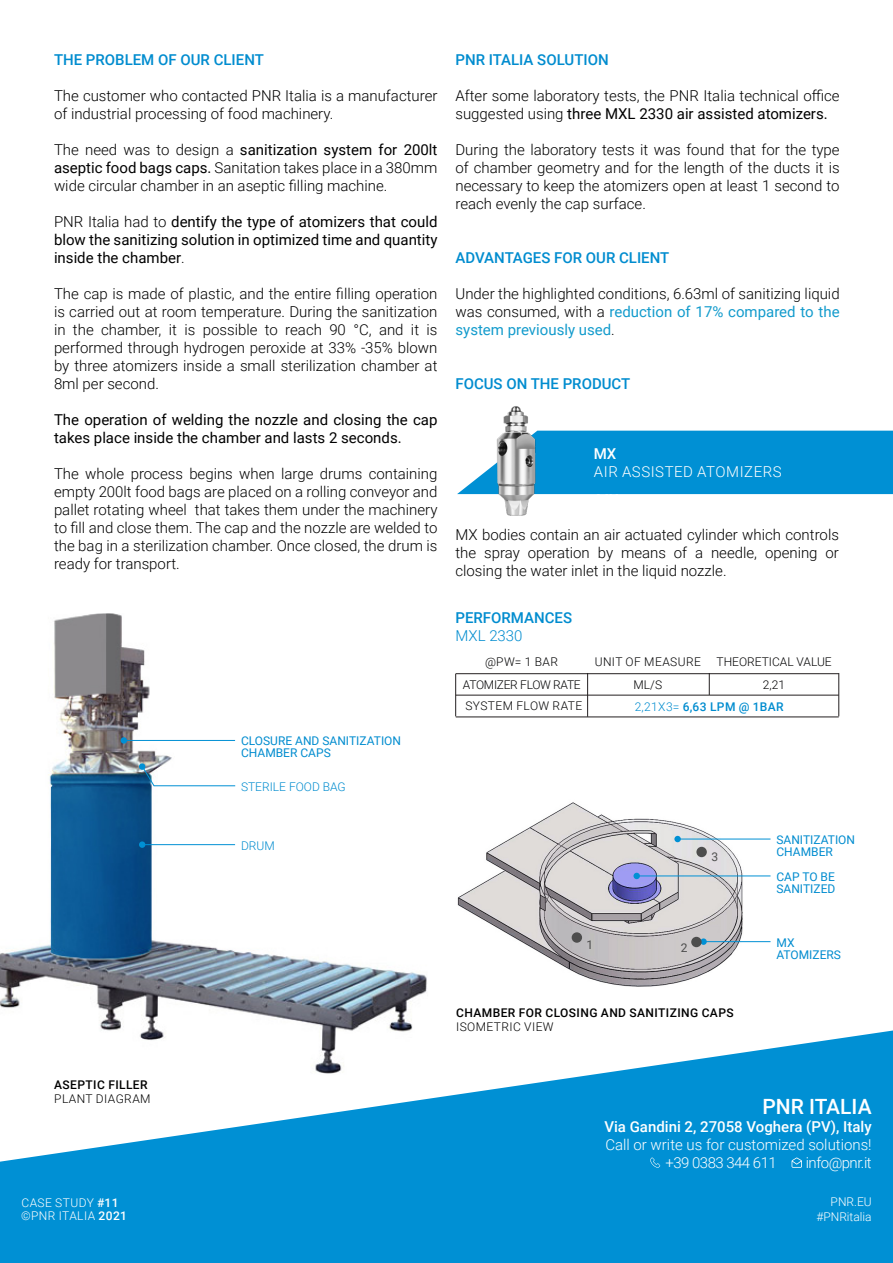
<style>
.page{position:relative;width:893px;height:1263px;background:#fff}
.page>*{position:absolute;margin:0;border:0;box-sizing:border-box;transform-origin:0 0}
.t1{font:500 21px "Roboto";color:#fff}
.t2{font:300 15px/18px "Roboto";color:#000001;text-align:justify}
.t3{font:15px/18px "Roboto";color:#000001;text-align:justify}
.t4{font:500 15px "Roboto";color:#008ccf}
.t5{font:300 15px "Roboto";color:#fff}
.t6{font:500 15px "Roboto";color:#fff}
.t7{font:300 15px "Roboto";letter-spacing:-.035em;color:#fff}
.t8{font:300 15px/18px "Roboto";letter-spacing:.035em;color:#fff}
.t9{font:300 15px "Roboto";color:#008ccf}
.t10{font:12px/12px "Roboto";color:#008ccf}
.t11{font:500 12px "Roboto";letter-spacing:.035em;color:#000001}
.t12{font:300 12px "Roboto";color:#020203}
.t13{font:300 12px "Roboto";letter-spacing:.035em;color:#020203}
.t14{font:300 12px "Roboto";letter-spacing:.035em;color:#fff}
.t15{font:300 12px "Roboto";letter-spacing:.035em;color:#000001}
.t16{font:500 12px "Roboto";letter-spacing:.035em;color:#008ccf}
.t17{font:300 12px "Roboto";color:#008ccf}
.t18{font:300 12px "Roboto";letter-spacing:-.025em;color:#020203}
.t19{font:300 12px "Roboto";letter-spacing:.015em;color:#fff}
.t20{font:12px "Roboto";color:#4d4d4d}
.s1{font-weight:400}
.s2{font-weight:300}
.s3{font-weight:400;color:#129bcc}
.s4{font-weight:500}
</style>
<div class="page">
<svg style="left:0;top:1030px;width:893px;height:233px;fill:#0090d4"></svg>
<img style="left:457px;top:802px;width:287px;height:185px">
<img style="left:0;top:613px;width:428px;height:462px">
<hr style="left:456px;top:673px;width:383px;height:1px;background:#231f20">
<hr style="left:456px;top:695px;width:383px;height:1px;background:#231f20">
<hr style="left:456px;top:717px;width:383px;height:1px;background:#231f20">
<hr style="left:455px;top:674px;width:1px;height:42px;background:#231f20">
<hr style="left:587px;top:673px;width:1px;height:44px;background:#231f20">
<svg style="left:709px;top:674px;width:1px;height:21px"></svg>
<hr style="left:838px;top:673px;width:1px;height:43px;background:#231f20">
<svg style="left:457px;top:431px;width:436px;height:63px;background:#1398d7"></svg>
<img style="left:495px;top:406px;width:44px;height:109px">
<div style="left:139px;top:841px;width:6px;height:7px;background:#0090d4;border-radius:50%"></div>
<div style="left:139px;top:763px;width:6px;height:7px;background:#0090d4;border-radius:50%"></div>
<div style="left:121px;top:737px;width:6px;height:7px;background:#0090d4;border-radius:50%"></div>
<hr style="left:142px;top:844px;width:93px;height:1px;background:#0090d4">
<svg style="left:142px;top:766px;width:94px;height:20px"></svg>
<hr style="left:124px;top:740px;width:111px;height:1px;background:#0090d4">
<svg style="left:650px;top:1157px;width:10px;height:11px"></svg>
<svg style="left:792px;top:1157px;width:10px;height:11px"></svg>
<div style="left:633px;top:873px;width:7px;height:6px;background:#0090d4;border-radius:50%"></div>
<div style="left:674px;top:836px;width:7px;height:6px;background:#0090d4;border-radius:50%"></div>
<div style="left:700px;top:938px;width:7px;height:7px;background:#0090d4;border-radius:50%"></div>
<hr style="left:637px;top:875px;width:133px;height:1px;background:#0090d4">
<hr style="left:678px;top:839px;width:92px;height:1px;background:#0090d4">
<hr style="left:704px;top:941px;width:66px;height:1px;background:#0090d4">
<div style="left:572px;top:932px;width:10px;height:11px;background:#4d4d4d;border-radius:50%"></div>
<div style="left:691px;top:937px;width:11px;height:10px;background:#4d4d4d;border-radius:50%"></div>
<div style="left:696px;top:847px;width:11px;height:10px;background:#4d4d4d;border-radius:50%"></div>
<p class="t4" style="left:54px;top:49px;width:211px">THE PROBLEM OF OUR CLIENT</p>
<p class="t2" style="left:54px;top:86px;width:385px">The customer who contacted PNR Italia is a manufacturer of industrial processing of food machinery.</p>
<p class="t2" style="left:54px;top:140px;width:385px">The need was to design a <span class="s1">sanitization system for 200lt aseptic food bags caps.</span> Sanitation takes place in a 380mm wide circular chamber in an aseptic filling machine.</p>
<p class="t3" style="left:54px;top:212px;width:385px"><span class="s2">PNR Italia had to</span> dentify the type of atomizers that could blow the sanitizing solution in optimized time and quantity inside the chamber<span class="s2">.</span></p>
<p class="t2" style="left:54px;top:284px;width:385px">The cap is made of plastic, and the entire filling operation is carried out at room temperature. During the sanitization in the chamber, it is possible to reach 90 °C, and it is performed through hydrogen peroxide at 33% -35% blown by three atomizers inside a small sterilization chamber at 8ml per second.</p>
<p class="t3" style="left:54px;top:410px;width:385px">The operation of welding the nozzle and closing the cap takes place inside the chamber and lasts 2 seconds.</p>
<p class="t2" style="left:54px;top:464px;width:385px">The whole process begins when large drums containing empty 200lt food bags are placed on a rolling conveyor and pallet rotating wheel that takes them under the machinery to fill and close them. The cap and the nozzle are welded to the bag in a sterilization chamber. Once closed, the drum is ready for transport.</p>
<p class="t10" style="left:241px;top:735px;width:162px">CLOSURE AND SANITIZATION</p>
<p class="t10" style="left:241px;top:747px;width:91px">CHAMBER CAPS</p>
<p class="t17" style="left:241px;top:779px;width:106px">STERILE FOOD BAG</p>
<p class="t17" style="left:241px;top:837px;width:35px">DRUM</p>
<p class="t4" style="left:455px;top:49px;width:155px">PNR ITALIA SOLUTION</p>
<p class="t2" style="left:455px;top:86px;width:386px">After some laboratory tests, the PNR Italia technical office suggested using <span class="s1">three MXL 2330 air assisted atomizers.</span></p>
<p class="t2" style="left:455px;top:140px;width:386px">During the laboratory tests it was found that for the type of chamber geometry and for the length of the ducts it is necessary to keep the atomizers open at least 1 second to reach evenly the cap surface.</p>
<p class="t4" style="left:455px;top:247px;width:215px">ADVANTAGES FOR OUR CLIENT</p>
<p class="t2" style="left:455px;top:284px;width:386px">Under the highlighted conditions, 6.63ml of sanitizing liquid was consumed, with a <span class="s3">reduction of 17% compared to the system previously used</span>.</p>
<p class="t4" style="left:455px;top:373px;width:176px">FOCUS ON THE PRODUCT</p>
<p class="t8" style="left:594px;top:444px;width:189px"><span class="s4">MX<br></span>AIR ASSISTED ATOMIZERS</p>
<p class="t2" style="left:455px;top:525px;width:385px">MX bodies contain an air actuated cylinder which controls the spray operation by means of a needle, opening or closing the water inlet in the liquid nozzle.</p>
<p class="t4" style="left:455px;top:607px;width:118px">PERFORMANCES</p>
<p class="t9" style="left:455px;top:625px;width:69px">MXL 2330</p>
<p class="t12" style="left:485px;top:653px;width:75px">@PW= 1 BAR</p>
<p class="t18" style="left:463px;top:676px;width:119px">ATOMIZER FLOW RATE</p>
<p class="t13" style="left:465px;top:697px;width:118px">SYSTEM FLOW RATE</p>
<p class="t13" style="left:595px;top:653px;width:108px">UNIT OF MEASURE</p>
<p class="t12" style="left:716px;top:653px;width:117px">THEORETICAL VALUE</p>
<p class="t12" style="left:633px;top:676px;width:30px">ML/S</p>
<p class="t12" style="left:763px;top:676px;width:24px">2,21</p>
<p class="t16" style="left:635px;top:698px;width:151px"><span class="s2">2,21X3=</span> 6,63 LPM @ 1BAR</p>
<p class="t20" style="left:712px;top:848px;width:8px">3</p>
<p class="t10" style="left:776px;top:833px;width:80px">SANITIZATION</p>
<p class="t10" style="left:776px;top:845px;width:58px">CHAMBER</p>
<p class="t10" style="left:776px;top:870px;width:60px">CAP TO BE<br>SANITIZED</p>
<p class="t20" style="left:587px;top:937px;width:8px">1</p>
<p class="t20" style="left:681px;top:939px;width:8px">2</p>
<p class="t10" style="left:776px;top:936px;width:20px">MX</p>
<p class="t10" style="left:776px;top:948px;width:66px">ATOMIZERS</p>
<p class="t11" style="left:456px;top:1004px;width:279px">CHAMBER FOR CLOSING AND SANITIZING CAPS</p>
<p class="t15" style="left:456px;top:1018px;width:99px">ISOMETRIC VIEW</p>
<p class="t11" style="left:54px;top:1076px;width:95px">ASEPTIC FILLER</p>
<p class="t15" style="left:54px;top:1090px;width:98px">PLANT DIAGRAM</p>
<p class="t14" style="left:21px;top:1194px;width:99px">CASE STUDY <span class="s4">#11</span></p>
<p class="t14" style="left:21px;top:1207px;width:107px">©PNR ITALIA <span class="s4">2021</span></p>
<p class="t1" style="left:762px;top:1092px;width:111px">PNR ITALIA</p>
<p class="t6" style="left:604px;top:1116px;width:269px">Via Gandini 2, 27058 Voghera (PV), Italy</p>
<p class="t5" style="left:605px;top:1134px;width:268px">Call or write us for customized solutions!</p>
<p class="t7" style="left:665px;top:1152px;width:113px">+39 0383 344 611</p>
<p class="t7" style="left:806px;top:1152px;width:67px">info@pnr.it</p>
<p class="t19" style="left:831px;top:1193px;width:43px">PNR.EU</p>
<p class="t19" style="left:816px;top:1208px;width:57px">#PNRitalia</p>
</div>
